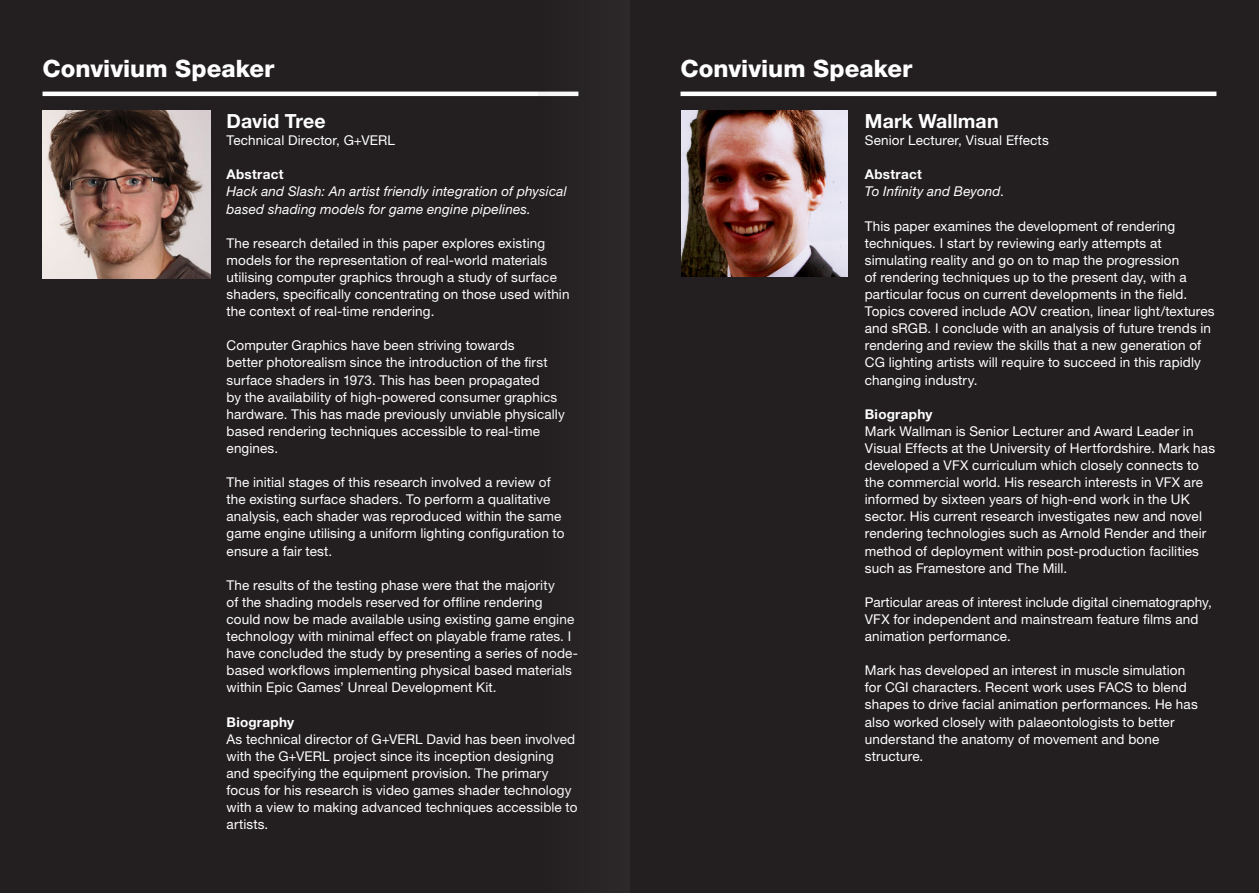
<style>
.page{position:relative;width:1259px;height:893px;background:#231f20}
.page>*{position:absolute;margin:0;border:0;box-sizing:border-box;transform-origin:0 0}
.t1{font:800 24px "Helvetica Neue LT";color:#fff}
.t2{font:700 19.5px "Helvetica Neue LT";letter-spacing:.005em;color:#fff}
.t3{font:13.5px/17.1px "Helvetica Neue LT";letter-spacing:.01em;color:#fff}
.t4{font:italic 13.5px/17.1px "Helvetica Neue LT";letter-spacing:.015em;color:#fff}
.t5{font:700 13.5px "Helvetica Neue LT";letter-spacing:.025em;color:#fff}
.s1{font-style:normal}
.s2{font-weight:700}
</style>
<div class="page">
<img style="left:43px;top:111px;width:167px;height:168px">
<hr style="left:43px;top:92px;width:535px;height:4px;background:#fff">
<hr style="left:680px;top:92px;width:536px;height:4px;background:#fff">
<img style="left:681px;top:111px;width:167px;height:166px">
<div style="left:538px;top:0;width:91px;height:893px;background:#282425"></div>
<p class="t1" style="left:43px;top:54px;width:233px">Convivium Speaker</p>
<p class="t1" style="left:680px;top:54px;width:233px">Convivium Speaker</p>
<p class="t2" style="left:865px;top:109px;width:135px">Mark Wallman</p>
<p class="t3" style="left:865px;top:132px;width:185px">Senior Lecturer, Visual Effects</p>
<p class="t5" style="left:865px;top:166px;width:59px">Abstract</p>
<p class="t4" style="left:865px;top:183px;width:140px">To Infinity and Beyond<span class="s1">.</span></p>
<p class="t3" style="left:865px;top:217px;width:351px">This paper examines the development of rendering techniques. I start by reviewing early attempts at simulating reality and go on to map the progression<br>of rendering techniques up to the present day, with a particular focus on current developments in the field.<br>Topics covered include AOV creation, linear light/textures and sRGB. I conclude with an analysis of future trends in rendering and review the skills that a new generation of CG lighting artists will require to succeed in this rapidly changing industry.</p>
<p class="t3" style="left:865px;top:405px;width:352px"><span class="s2">Biography<br></span>Mark Wallman is Senior Lecturer and Award Leader in Visual Effects at the University of Hertfordshire. Mark has developed a VFX curriculum which closely connects to the commercial world. His research interests in VFX are informed by sixteen years of high-end work in the UK sector. His current research investigates new and novel rendering technologies such as Arnold Render and their method of deployment within post-production facilities such as Framestore and The Mill.</p>
<p class="t3" style="left:865px;top:593px;width:348px">Particular areas of interest include digital cinematography,<br>VFX for independent and mainstream feature films and animation performance.</p>
<p class="t3" style="left:865px;top:662px;width:334px">Mark has developed an interest in muscle simulation for CGI characters. Recent work uses FACS to blend shapes to drive facial animation performances. He has also worked closely with palaeontologists to better understand the anatomy of movement and bone structure.</p>
<p class="t2" style="left:226px;top:109px;width:101px">David Tree</p>
<p class="t3" style="left:226px;top:132px;width:170px">Technical Director, G+VERL</p>
<p class="t5" style="left:226px;top:166px;width:59px">Abstract</p>
<p class="t4" style="left:226px;top:183px;width:342px">Hack and Slash: An artist friendly integration of physical based shading models for game engine pipelines.</p>
<p class="t3" style="left:226px;top:234px;width:344px">The research detailed in this paper explores existing models for the representation of real-world materials utilising computer graphics through a study of surface shaders, specifically concentrating on those used within the context of real-time rendering.</p>
<p class="t3" style="left:226px;top:337px;width:340px">Computer Graphics have been striving towards<br>better photorealism since the introduction of the first surface shaders in 1973. This has been propagated<br>by the availability of high-powered consumer graphics hardware. This has made previously unviable physically based rendering techniques accessible to real-time engines.</p>
<p class="t3" style="left:226px;top:474px;width:339px">The initial stages of this research involved a review of the existing surface shaders. To perform a qualitative analysis, each shader was reproduced within the same game engine utilising a uniform lighting configuration to ensure a fair test.</p>
<p class="t3" style="left:226px;top:576px;width:353px">The results of the testing phase were that the majority<br>of the shading models reserved for offline rendering could now be made available using existing game engine technology with minimal effect on playable frame rates. I have concluded the study by presenting a series of node&shy;based workflows implementing physical based materials within Epic Games’ Unreal Development Kit.</p>
<p class="t3" style="left:226px;top:713px;width:352px"><span class="s2">Biography<br></span>As technical director of G+VERL David has been involved with the G+VERL project since its inception designing and specifying the equipment provision. The primary focus for his research is video games shader technology with a view to making advanced techniques accessible to artists.</p>
</div>
